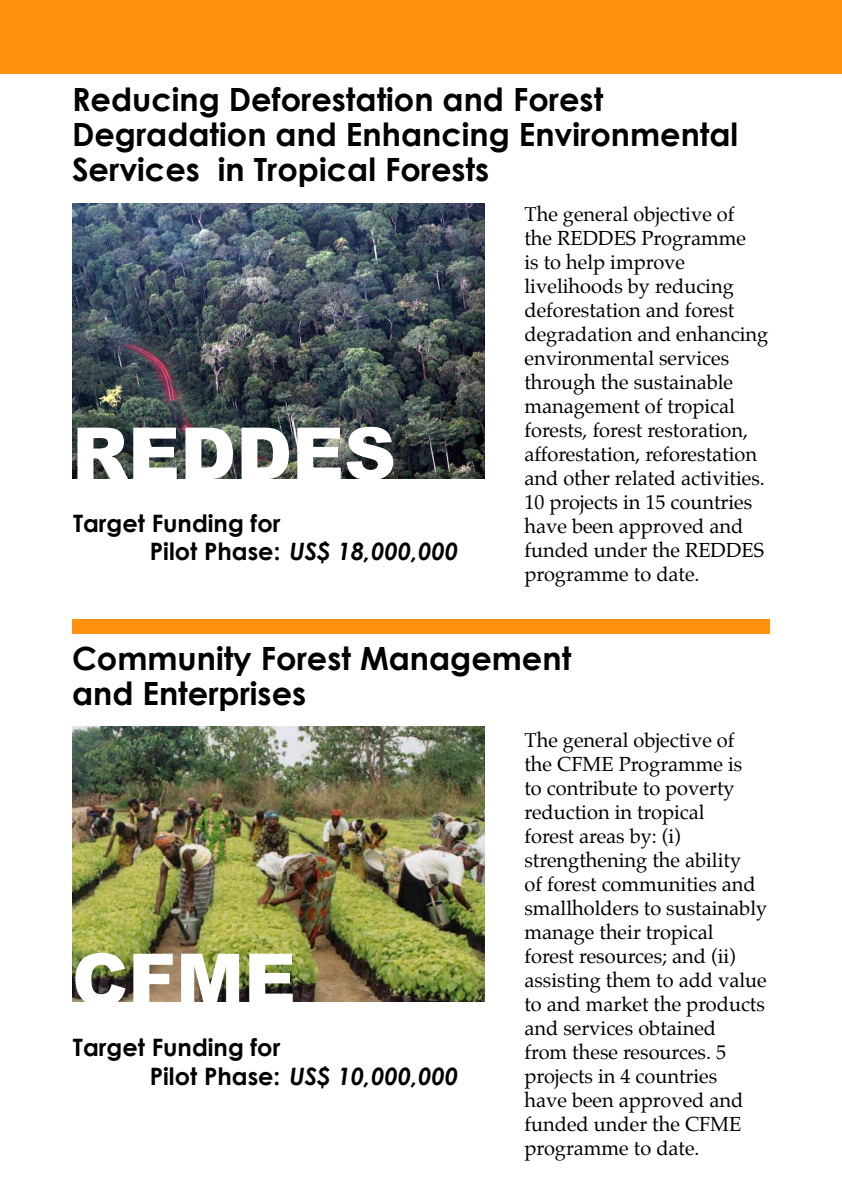
<style>
.page{position:relative;width:842px;height:1191px;background:#fff}
.page>*{position:absolute;margin:0;border:0;box-sizing:border-box;transform-origin:0 0}
.t1{font:900 72px "Arial";color:#fff}
.t2{font:700 32px/35px "Century Gothic";color:#000}
.t3{font:700 24px/28.8px "Century Gothic";color:#000}
.t4{font:20px/24px "Palatino";color:#000}
.s1{font-style:italic}
</style>
<div class="page">
<div style="left:0;top:0;width:842px;height:74px;background:#ff910d"></div>
<img style="left:72px;top:727px;width:412px;height:275px">
<img style="left:72px;top:203px;width:413px;height:275px">
<div style="left:72px;top:619px;width:698px;height:14px;background:#ff910d"></div>
<h2 class="t2" style="left:72px;top:81px;width:668px">Reducing Deforestation and Forest<br>Degradation and Enhancing Environmental<br>Services in Tropical Forests</h2>
<h1 class="t1" style="left:72px;top:401px;width:325px">REDDES</h1>
<p class="t3" style="left:150px;top:508px;width:310px;text-indent:-77px">Target Funding for<br>Pilot Phase: <span class="s1">US$ 18,000,000</span></p>
<p class="t4" style="left:524px;top:204px;width:245px">The general objective of<br>the REDDES Programme<br>is to help improve livelihoods by reducing deforestation and forest degradation and enhancing environmental services through the sustainable management of tropical forests, forest restoration, afforestation, reforestation and other related activities.<br>10 projects in 15 countries have been approved and funded under the REDDES programme to date.</p>
<h2 class="t2" style="left:72px;top:640px;width:501px">Community Forest Management and Enterprises</h2>
<h1 class="t1" style="left:72px;top:927px;width:225px">CFME</h1>
<p class="t3" style="left:150px;top:1032px;width:310px;text-indent:-77px">Target Funding for<br>Pilot Phase: <span class="s1">US$ 10,000,000</span></p>
<p class="t4" style="left:524px;top:730px;width:244px">The general objective of<br>the CFME Programme is<br>to contribute to poverty reduction in tropical<br>forest areas by: (i) strengthening the ability<br>of forest communities and smallholders to sustainably manage their tropical forest resources; and (ii) assisting them to add value to and market the products and services obtained<br>from these resources. 5 projects in 4 countries<br>have been approved and funded under the CFME programme to date.</p>
</div>
